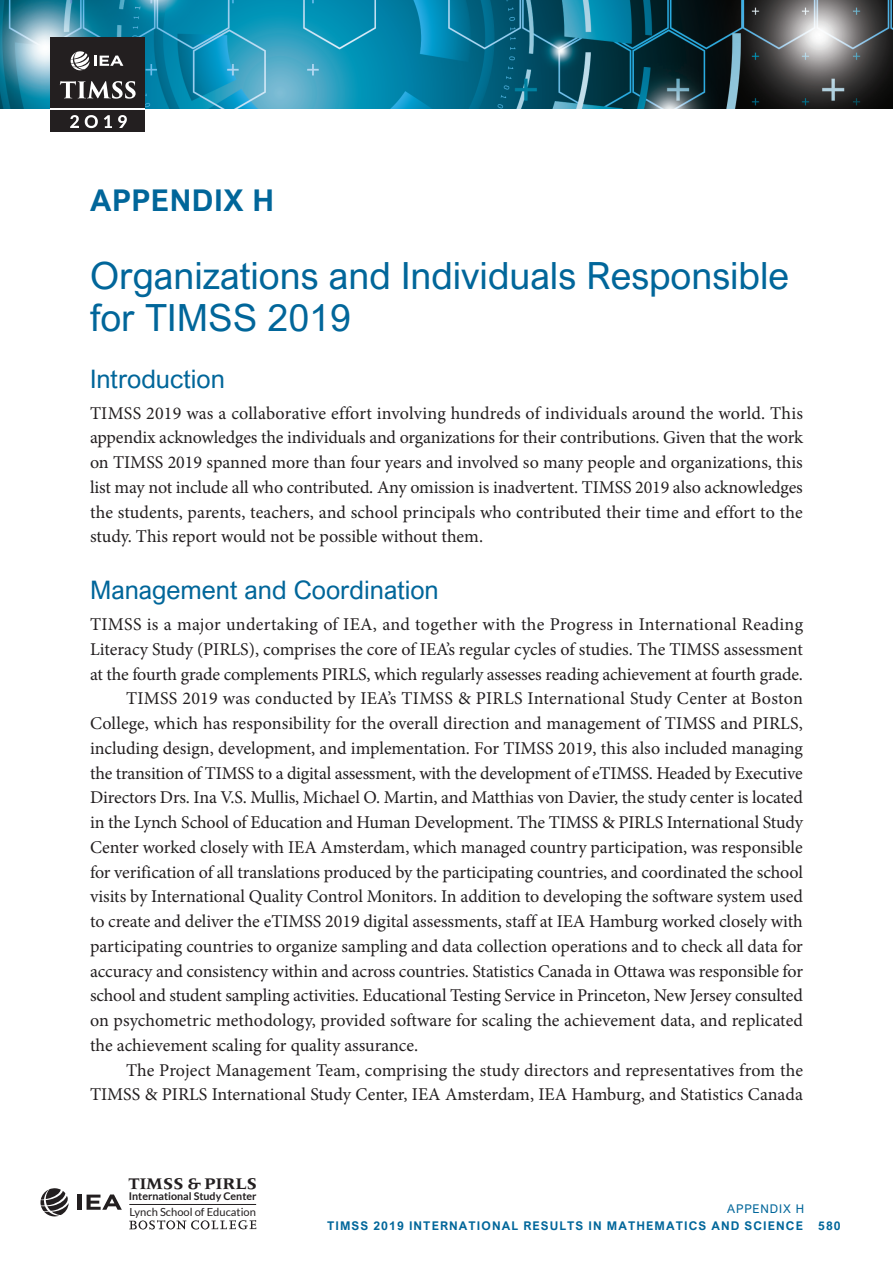
<style>
.page{position:relative;width:893px;height:1263px;background:#fff}
.page>*{position:absolute;margin:0;border:0;box-sizing:border-box;transform-origin:0 0}
.Chapter_title{font:37.5px/42px "Arial Nova";color:#01669a}
.Chap_Number{font:700 30px "Arial Nova";letter-spacing:.02em;color:#01669a}
.Heading_1_unlisted{font:25.5px "Arial Nova";color:#01669a}
.Body{font:18px/24.8px "Minion Pro";color:#231f20;text-align:justify}
.Body_First{font:18px/24.8px "Minion Pro";letter-spacing:-.01em;color:#231f20;text-align:justify}
.t1{font:700 16.8px "Meridien LT Std";color:#231f20}
.t2{font:700 12px "Arial Nova";letter-spacing:.09em;color:#01669a}
.t3{font:12px "Arial Nova";letter-spacing:.07em;color:#01669a}
.t4{font:11.1px "Lato";color:#231f20}
.t5{font:700 10.65px "Lato";color:#231f20}
</style>
<div class="page">
<img style="left:0;top:0;width:893px;height:108px">
<svg style="left:50px;top:110px;width:95px;height:1px"></svg>
<div style="left:50px;top:111px;width:95px;height:21px;background:#231f20"></div>
<div style="left:50px;top:37px;width:95px;height:71px;background:#231f20"></div>
<svg style="left:70px;top:115px;width:9px;height:13px"></svg>
<svg style="left:85px;top:115px;width:13px;height:13px"></svg>
<svg style="left:104px;top:115px;width:8px;height:13px"></svg>
<svg style="left:118px;top:115px;width:9px;height:13px"></svg>
<svg style="left:60px;top:81px;width:76px;height:18px"></svg>
<svg style="left:71px;top:51px;width:52px;height:19px"></svg>
<svg style="left:40px;top:1188px;width:29px;height:28px"></svg>
<hr style="left:78px;top:1194px;width:4px;height:16px;background:#231f20">
<svg style="left:87px;top:1194px;width:35px;height:16px"></svg>
<svg style="left:129px;top:1220px;width:127px;height:9px"></svg>
<hr style="left:129px;top:1204px;width:127px;height:1px;background:#231f20">
<p class="Chap_Number" style="left:90px;top:183px;width:185px">APPENDIX H</p>
<p class="Chapter_title" style="left:90px;top:255px;width:700px">Organizations and Individuals Responsible for TIMSS 2019</p>
<p class="Heading_1_unlisted" style="left:90px;top:364px;width:136px">Introduction</p>
<p class="Body_First" style="left:90px;top:401px;width:714px">TIMSS 2019 was a collaborative effort involving hundreds of individuals around the world. This appendix acknowledges the individuals and organizations for their contributions. Given that the work on TIMSS 2019 spanned more than four years and involved so many people and organizations, this list may not include all who contributed. Any omission is inadvertent. TIMSS 2019 also acknowledges the students, parents, teachers, and school principals who contributed their time and effort to the study. This report would not be possible without them.</p>
<p class="Heading_1_unlisted" style="left:90px;top:576px;width:350px">Management and Coordination</p>
<p class="Body_First" style="left:90px;top:612px;width:715px">TIMSS is a major undertaking of IEA, and together with the Progress in International Reading Literacy Study (PIRLS), comprises the core of IEA’s regular cycles of studies. The TIMSS assessment at the fourth grade complements PIRLS, which regularly assesses reading achievement at fourth grade.</p>
<p class="Body" style="left:90px;top:686px;width:715px;text-indent:36px">TIMSS 2019 was conducted by IEA’s TIMSS &amp; PIRLS International Study Center at Boston College, which has responsibility for the overall direction and management of TIMSS and PIRLS, including design, development, and implementation. For TIMSS 2019, this also included managing the transition of TIMSS to a digital assessment, with the development of eTIMSS. Headed by Executive Directors Drs. Ina V.S. Mullis, Michael O. Martin, and Matthias von Davier, the study center is located in the Lynch School of Education and Human Development. The TIMSS &amp; PIRLS International Study Center worked closely with IEA Amsterdam, which managed country participation, was responsible for verification of all translations produced by the participating countries, and coordinated the school visits by International Quality Control Monitors. In addition to developing the software system used to create and deliver the eTIMSS 2019 digital assessments, staff at IEA Hamburg worked closely with participating countries to organize sampling and data collection operations and to check all data for accuracy and consistency within and across countries. Statistics Canada in Ottawa was responsible for school and student sampling activities. Educational Testing Service in Princeton, New Jersey consulted on psychometric methodology, provided software for scaling the achievement data, and replicated the achievement scaling for quality assurance.</p>
<p class="Body" style="left:90px;top:1058px;width:715px;text-align:right">The Project Management Team, comprising the study directors and representatives from the<br>TIMSS &amp; PIRLS International Study Center, IEA Amsterdam, IEA Hamburg, and Statistics Canada</p>
<p class="t1" style="left:128px;top:1174px;width:130px">TIMSS &amp; PIRLS</p>
<p class="t4" style="left:129px;top:1205px;width:128px">Lynch School of Education</p>
<p class="t5" style="left:129px;top:1190px;width:129px">International Study Center</p>
<p class="t3" style="left:727px;top:1202px;width:78px">APPENDIX H</p>
<p class="t2" style="left:327px;top:1218px;width:477px">TIMSS 2019 INTERNATIONAL RESULTS IN MATHEMATICS AND SCIENCE</p>
<p class="t2" style="left:818px;top:1218px;width:24px">580</p>
</div>
